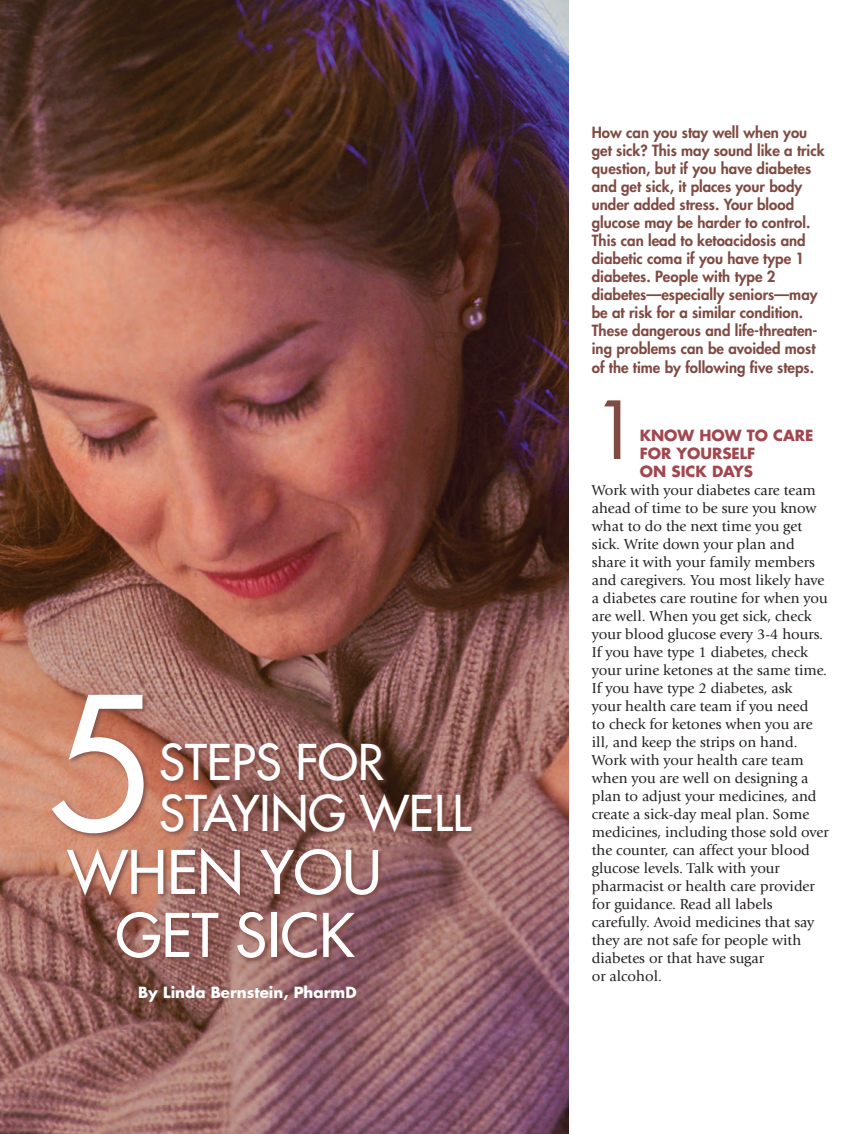
<style>
.page{position:relative;width:864px;height:1134px;background:#fff}
.page>*{position:absolute;margin:0;border:0;box-sizing:border-box;transform-origin:0 0}
.Wlgrns_Header{font:180.75px "Futura";color:#fff}
.Wlgrns_Header-2{font:77.7px "Futura";color:#7f4a42}
.Wlgrns_Header-3{font:58.5px/63px "Futura";color:#fff;text-align:center}
.Wlgrns_Header-4{font:48px/51px "Futura";color:#fff}
.Wlgrns_Header-5{font:15px/18px "Giovanni";color:#231f20}
.t1{font:800 15px/18px "Futura";color:#7f4a42}
.Wlgrns_Header-6{font:700 15px/18px "Futura";color:#a1474f}
.Wlgrns_Header-7{font:700 15px "Futura";color:#fff}
</style>
<div class="page">
<img style="left:0;top:0;width:568px;height:1134px">
<div style="left:50px;top:693px;width:429px;height:272px;background:#7f4a42;opacity:.94"></div>
<p class="Wlgrns_Header" style="left:48px;top:640px;width:113px">5</p>
<p class="Wlgrns_Header-4" style="left:159px;top:736px;width:313px">STEPS FOR<br>STAYING WELL</p>
<p class="Wlgrns_Header-3" style="left:68px;top:840px;width:315px">WHEN YOU<br>GET SICK</p>
<p class="Wlgrns_Header-7" style="left:138px;top:982px;width:220px">By Linda Bernstein, PharmD</p>
<p class="t1" style="left:592px;top:123px;width:234px">How can you stay well when you get sick? This may sound like a trick question, but if you have diabetes and get sick, it places your body under added stress. Your blood glucose may be harder to control.<br>This can lead to ketoacidosis and diabetic coma if you have type 1 diabetes. People with type 2 diabetes—especially seniors—may be at risk for a similar condition.<br>These dangerous and life-threaten&shy;ing problems can be avoided most</p>
<p class="t1" style="left:592px;top:358px;width:224px">of the time by following five steps.</p>
<p class="Wlgrns_Header-2" style="left:592px;top:377px;width:49px">1</p>
<p class="Wlgrns_Header-6" style="left:640px;top:426px;width:175px">KNOW HOW TO CARE<br>FOR YOURSELF<br>ON SICK DAYS</p>
<p class="Wlgrns_Header-5" style="left:592px;top:481px;width:238px">Work with your diabetes care team ahead of time to be sure you know what to do the next time you get sick. Write down your plan and share it with your family members and caregivers. You most likely have a diabetes care routine for when you are well. When you get sick, check your blood glucose every 3-4 hours.<br>If you have type 1 diabetes, check your urine ketones at the same time.<br>If you have type 2 diabetes, ask<br>your health care team if you need<br>to check for ketones when you are ill, and keep the strips on hand.<br>Work with your health care team when you are well on designing a plan to adjust your medicines, and create a sick-day meal plan. Some medicines, including those sold over the counter, can affect your blood glucose levels. Talk with your pharmacist or health care provider for guidance. Read all labels carefully. Avoid medicines that say they are not safe for people with diabetes or that have sugar<br>or alcohol.</p>
</div>
